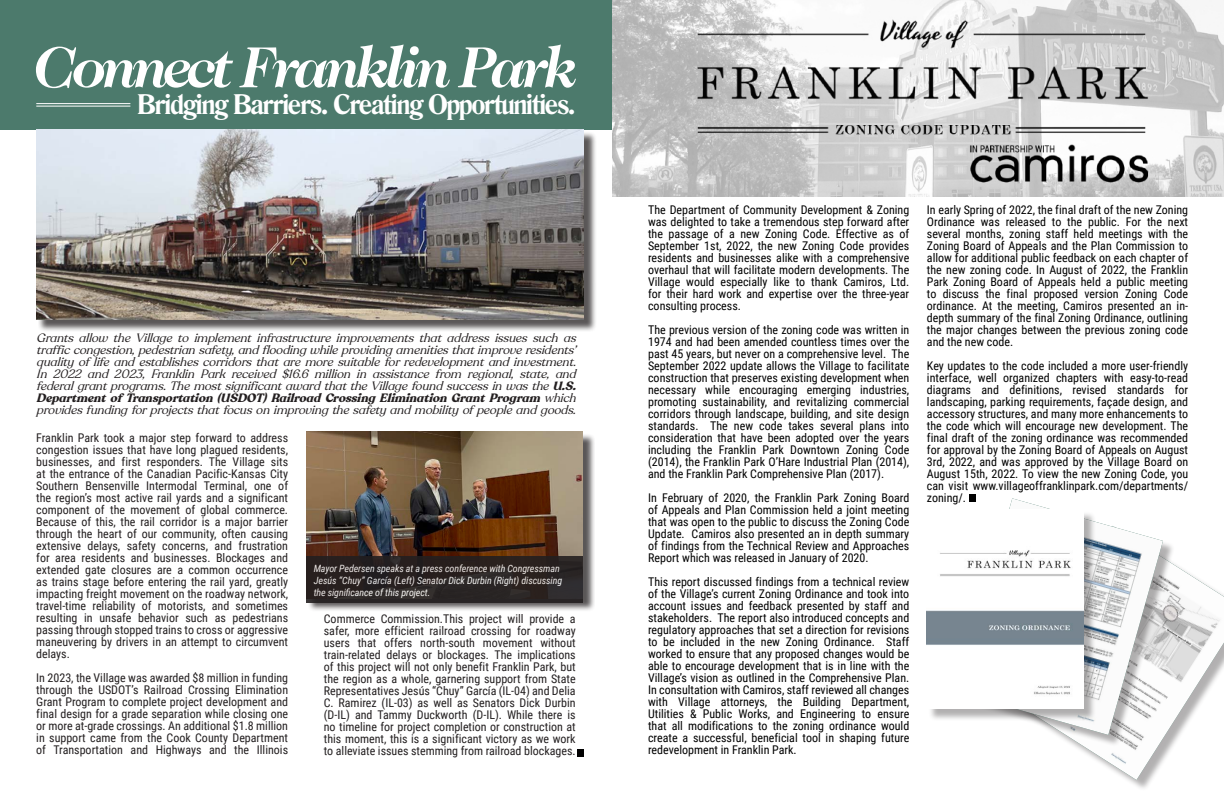
<style>
.page{position:relative;width:1224px;height:792px;background:#fff}
.page>*{position:absolute;margin:0;border:0;box-sizing:border-box;transform-origin:0 0}
.t1{font:italic 700 58.5px "Caslon 224 Std";letter-spacing:-.08em;color:#fff}
.t2{font:700 27px "Romana BT";letter-spacing:-.06em;color:#fff}
.t3{font:12px/12px "Roboto Condensed";color:#000;text-align:justify}
.t4{font:12px/12px "Roboto Condensed";color:#231f20;text-align:justify}
.t5{font:italic 12px/12px "Recoleta Alt";letter-spacing:-.01em;color:#231f20;text-align:justify}
.t6{font:italic 10px/11.9px "Roboto Condensed";letter-spacing:-.01em;color:#fff}
.s1{font-weight:700}
.s2{font-family:"Recoleta"}
</style>
<div class="page">
<div style="left:0;top:0;width:612px;height:129px;background:#4c7a6c"></div>
<hr style="left:36px;top:103px;width:94px;height:1px;background:#fff">
<hr style="left:36px;top:106px;width:94px;height:1px;background:#fff">
<div style="left:578px;top:750px;width:6px;height:7px;background:#000"></div>
<div style="left:38px;top:131px;width:559px;height:201px;background:#231f20;opacity:.75"></div>
<img style="left:36px;top:129px;width:548px;height:191px">
<div style="left:308px;top:433px;width:287px;height:178px;background:#231f20;opacity:.75"></div>
<img style="left:306px;top:431px;width:277px;height:126px">
<div style="left:306px;top:557px;width:277px;height:46px;background:#231f20"></div>
<img style="left:613px;top:0;width:611px;height:196px">
<div style="left:970px;top:494px;width:6px;height:8px;background:#000"></div>
<img style="left:1075px;top:564px;width:149px;height:216px">
<div style="left:960px;top:501px;width:215px;height:245px;background:#231f20;opacity:.35"></div>
<img style="left:960px;top:498px;width:203px;height:237px">
<div style="left:928px;top:511px;width:168px;height:210px;background:#231f20;opacity:.35"></div>
<img style="left:927px;top:509px;width:156px;height:200px">
<p class="t1" style="left:32px;top:33px;width:545px">Connect Franklin Park</p>
<p class="t2" style="left:137px;top:88px;width:440px">Bridging Barriers. Creating Opportunities.</p>
<p class="t5" style="left:36px;top:332px;width:545px">Grants allow the Village to implement infrastructure improvements that address issues such as trafficcongestion,pedestriansafety,andfloodingwhileprovidingamenitiesthatimproveresidents’ qualityof lifeandestablishescorridorsthataremoresuitableforredevelopmentandinvestment.<br>In 2022 and 2023, Franklin Park received $16.6 million in assistance from regional, state, and federalgrantprograms.ThemostsignificantawardthattheVillagefoundsuccessinwasthe<span class="s1">U.S.<br>Departmentof Transportation(USDOT)RailroadCrossingEliminationGrantProgram</span> <span class="s2">which </span>providesfundingforprojectsthatfocusonimprovingthesafetyandmobilityof peopleandgoods.</p>
<p class="t4" style="left:36px;top:432px;width:253px">Franklin Park took a major step forward to address congestion issues that have long plagued residents, businesses, and first responders. The Village sits at the entrance of the Canadian Pacific-Kansas City Southern Bensenville Intermodal Terminal, one of the region’s most active rail yards and a significant component of the movement of global commerce.<br>Because of this, the rail corridor is a major barrier through the heart of our community, often causing extensive delays, safety concerns, and frustration for area residents and businesses. Blockages and extended gate closures are a common occurrence as trains stage before entering the rail yard, greatly impacting freight movement on the roadway network, travel-time reliability of motorists, and sometimes resulting in unsafe behavior such as pedestrians passing through stopped trains to cross or aggressive maneuvering by drivers in an attempt to circumvent delays.</p>
<p class="t4" style="left:36px;top:672px;width:253px">In 2023, the Village was awarded $8 million in funding through the USDOT’s Railroad Crossing Elimination Grant Program to complete project development and final design for a grade separation while closing one or more at-grade crossings. An additional $1.8 million in support came from the Cook County Department of Transportation and Highways and the Illinois</p>
<p class="t6" style="left:314px;top:562px;width:250px">Mayor Pedersen speaks at a press conference with Congressman<br>Jesús “Chuy” García (Left) Senator Dick Durbin (Right) discussing the significance of this project.</p>
<p class="t4" style="left:324px;top:612px;width:253px">Commerce Commission.This project will provide a safer, more efficient railroad crossing for roadway users that offers north-south movement without train-related delays or blockages. The implications of this project will not only benefit Franklin Park, but the region as a whole, garnering support from State Representatives Jesús “Chuy” García (IL-04) and Delia C. Ramirez (IL-03) as well as Senators Dick Durbin (D-IL) and Tammy Duckworth (D-IL). While there is no timeline for project completion or construction at this moment, this is a significant victory as we work to alleviate issues stemming from railroad blockages.</p>
<p class="t3" style="left:648px;top:203px;width:263px">The Department of Community Development &amp; Zoning was delighted to take a tremendous step forward after the passage of a new Zoning Code. Effective as of September 1st, 2022, the new Zoning Code provides residents and businesses alike with a comprehensive overhaul that will facilitate modern developments. The Village would especially like to thank Camiros, Ltd. for their hard work and expertise over the three-year consulting process.</p>
<p class="t3" style="left:648px;top:323px;width:263px">The previous version of the zoning code was written in 1974 and had been amended countless times over the past 45 years, but never on a comprehensive level. The September 2022 update allows the Village to facilitate construction that preserves existing development when necessary while encouraging emerging industries, promoting sustainability, and revitalizing commercial corridors through landscape, building, and site design standards. The new code takes several plans into consideration that have been adopted over the years including the Franklin Park Downtown Zoning Code (2014), the Franklin Park O’Hare Industrial Plan (2014), and the Franklin Park Comprehensive Plan (2017).</p>
<p class="t3" style="left:648px;top:491px;width:263px">In February of 2020, the Franklin Park Zoning Board of Appeals and Plan Commission held a joint meeting that was open to the public to discuss the Zoning Code Update. Camiros also presented an in depth summary of findings from the Technical Review and Approaches Report which was released in January of 2020.</p>
<p class="t3" style="left:648px;top:575px;width:263px">This report discussed findings from a technical review of the Village’s current Zoning Ordinance and took into account issues and feedback presented by staff and stakeholders. The report also introduced concepts and regulatory approaches that set a direction for revisions to be included in the new Zoning Ordinance. Staff worked to ensure that any proposed changes would be able to encourage development that is in line with the Village’s vision as outlined in the Comprehensive Plan.<br>In consultation with Camiros, staff reviewed all changes with Village attorneys, the Building Department, Utilities &amp; Public Works, and Engineering to ensure that all modifications to the zoning ordinance would create a successful, beneficial tool in shaping future redevelopment in Franklin Park.</p>
<p class="t3" style="left:927px;top:203px;width:263px">In early Spring of 2022, the final draft of the new Zoning Ordinance was released to the public. For the next several months, zoning staff held meetings with the Zoning Board of Appeals and the Plan Commission to allow for additional public feedback on each chapter of the new zoning code. In August of 2022, the Franklin Park Zoning Board of Appeals held a public meeting to discuss the final proposed version Zoning Code ordinance. At the meeting, Camiros presented an in&shy;depth summary of the final Zoning Ordinance, outlining the major changes between the previous zoning code and the new code.</p>
<p class="t3" style="left:927px;top:359px;width:263px">Key updates to the code included a more user-friendly interface, well organized chapters with easy-to-read diagrams and definitions, revised standards for landscaping, parking requirements, façade design, and accessory structures, and many more enhancements to the code which will encourage new development. The final draft of the zoning ordinance was recommended for approval by the Zoning Board of Appeals on August 3rd, 2022, and was approved by the Village Board on August 15th, 2022. To view the new Zoning Code, you can visit www.villageoffranklinpark.com/departments/ zoning/.</p>
</div>
